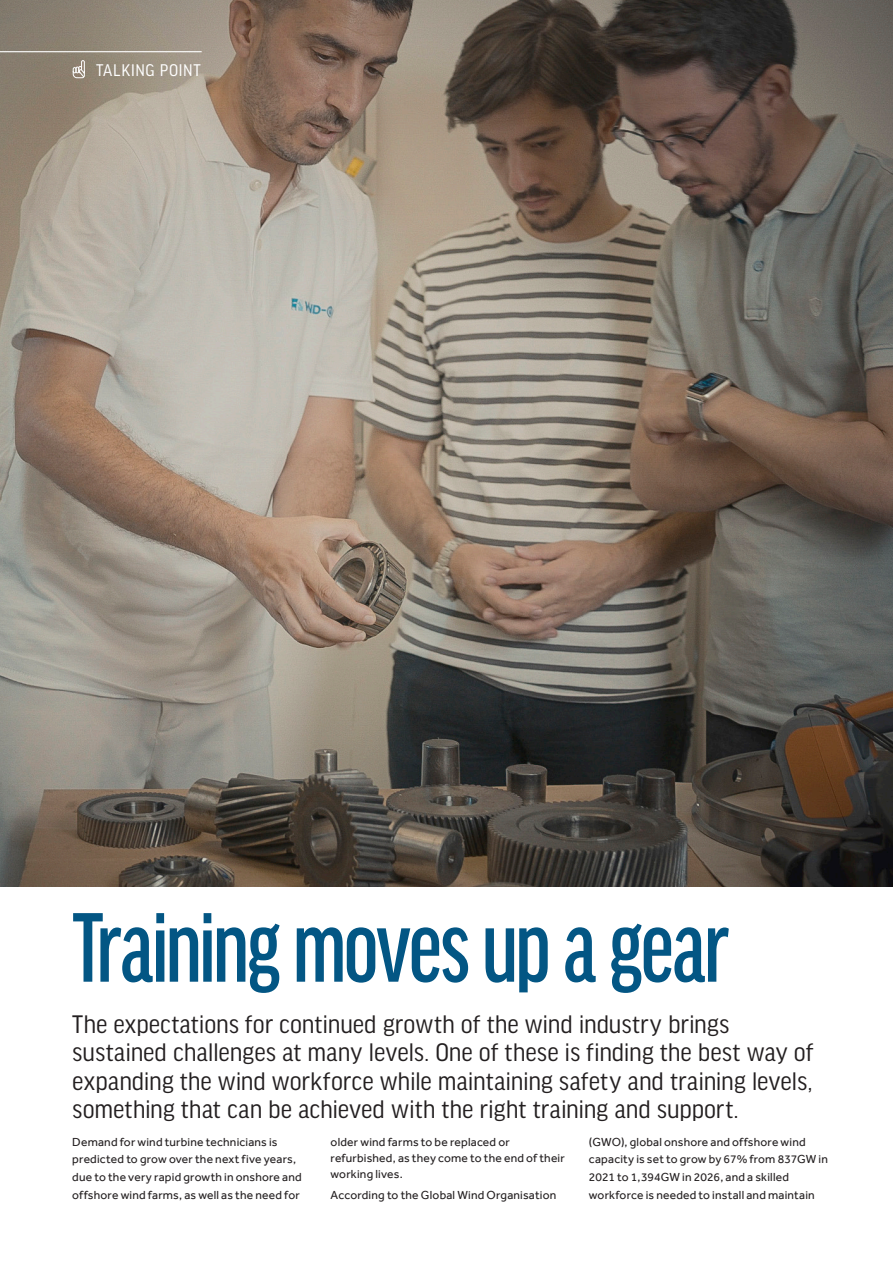
<style>
.page{position:relative;width:893px;height:1263px;background:#fff}
.page>*{position:absolute;margin:0;border:0;box-sizing:border-box;transform-origin:0 0}
.Heading_40pt_2015{font:500 extra-condensed 105px "Good Headline Pro";letter-spacing:-.025em;color:#035684}
.Body_Copy_2015{font:27px/28.5px "Good Headline Pro Narr";letter-spacing:-.005em;color:#231f20}
.Page_head_2015{font:18px "Good Headline Pro Narr";letter-spacing:.03em;color:#fff}
.Body_Copy_2015-2{font:12px/17.9px "Effra";letter-spacing:.015em;color:#231f20}
</style>
<div class="page">
<img style="left:0;top:0;width:893px;height:887px">
<hr style="left:0;top:51px;width:202px;height:1px;background:#fff">
<svg style="left:72px;top:60px;width:13px;height:18px"></svg>
<p class="Page_head_2015" style="left:96px;top:61px;width:106px">TALKING POINT</p>
<p class="Heading_40pt_2015" style="left:72px;top:896px;width:659px">Training moves up a gear</p>
<p class="Body_Copy_2015" style="left:72px;top:1010px;width:743px">The expectations for continued growth of the wind industry brings sustained challenges at many levels. One of these is finding the best way of expanding the wind workforce while maintaining safety and training levels, something that can be achieved with the right training and support.</p>
<p class="Body_Copy_2015-2" style="left:72px;top:1132px;width:231px">Demand for wind turbine technicians is predicted to grow over the next five years, due to the very rapid growth in onshore and offshore wind farms, as well as the need for</p>
<p class="Body_Copy_2015-2" style="left:331px;top:1133px;width:236px;line-height:16px">older wind farms to be replaced or refurbished, as they come to the end of their working lives.</p>
<p class="Body_Copy_2015-2" style="left:589px;top:1132px;width:240px">(GWO), global onshore and offshore wind capacity is set to grow by 67% from 837GW in 2021 to 1,394GW in 2026, and a skilled workforce is needed to install and maintain</p>
<p class="Body_Copy_2015-2" style="left:331px;top:1186px;width:227px">According to the Global Wind Organisation</p>
</div>
